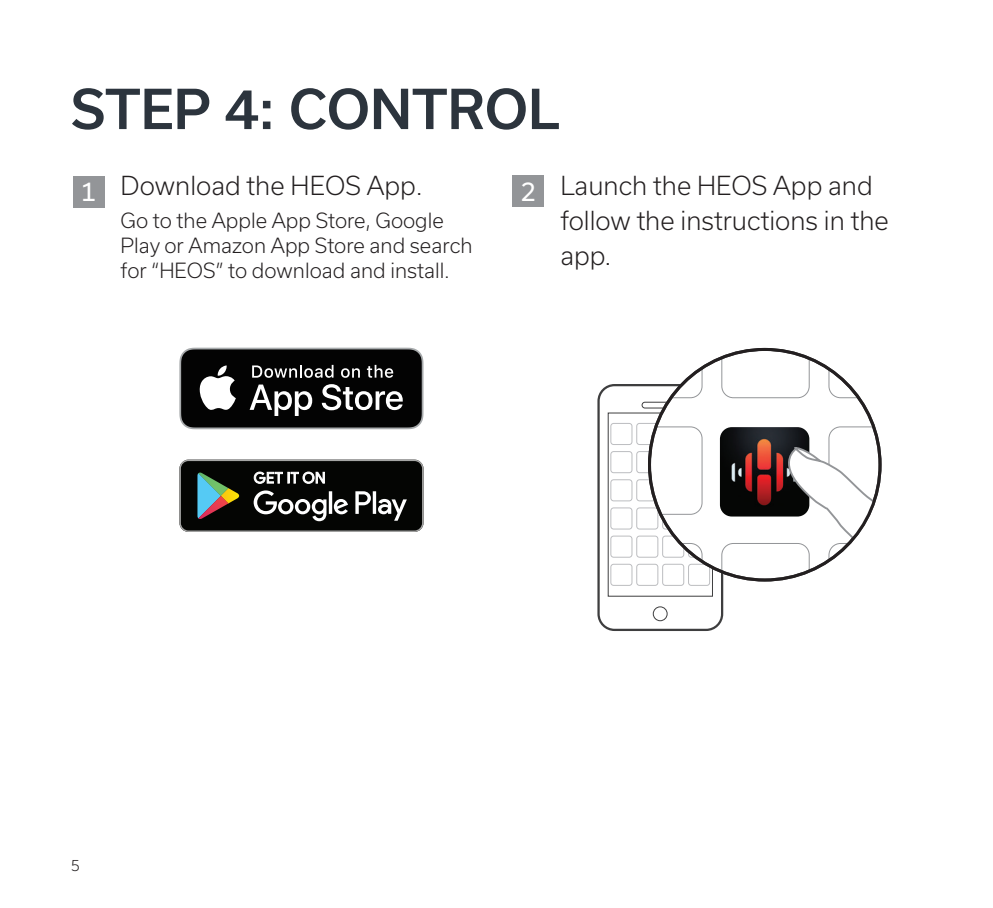
<style>
.page{position:relative;width:993px;height:908px;background:#fff}
.page>*{position:absolute;margin:0;border:0;box-sizing:border-box;transform-origin:0 0}
.t1{font:500 52.5px "Usual";color:#2c343d}
.t2{font:300 25px/35px "Usual";color:#231f20}
.t3{font:25px "Usual";color:#fff}
.t4{font:300 20px/25px "Usual";color:#231f20}
.t5{font:300 15px "Usual";color:#231f20}
</style>
<div class="page">
<div style="left:73px;top:175px;width:32px;height:32px;background:#939598"></div>
<div style="left:597px;top:384px;width:126px;height:246px;border:2px solid #3e3e3f;border-radius:16px"></div>
<div style="left:641px;top:401px;width:37px;height:7px;border:1px solid #3e3e3f;border-radius:3px"></div>
<div style="left:652px;top:606px;width:15px;height:15px;border:1px solid #3e3e3f;border-radius:50%"></div>
<div style="left:649px;top:349px;width:230px;height:230px;background:#fff;border-radius:50%"></div>
<svg style="left:649px;top:366px;width:53px;height:32px"></svg>
<svg style="left:607px;top:412px;width:106px;height:185px"></svg>
<img style="left:719px;top:434px;width:2px;height:76px">
<svg style="left:721px;top:349px;width:158px;height:230px"></svg>
<svg style="left:179px;top:459px;width:244px;height:72px;background:#2e312e"></svg>
<svg style="left:179px;top:347px;width:244px;height:82px;background:#353535"></svg>
<div style="left:512px;top:175px;width:32px;height:31px;background:#939598"></div>
<h1 class="t1" style="left:71px;top:79px;width:490px">STEP 4: CONTROL</h1>
<p class="t2" style="left:120px;top:168px;width:303px">Download the HEOS App.</p>
<p class="t4" style="left:120px;top:207px;width:353px">Go to the Apple App Store, Google<br>Play or Amazon App Store and search for “HEOS” to download and install.</p>
<p class="t3" style="left:81px;top:177px;width:17px">1</p>
<p class="t3" style="left:520px;top:177px;width:17px">2</p>
<p class="t2" style="left:560px;top:168px;width:330px">Launch the HEOS App and follow the instructions in the app.</p>
<p class="t5" style="left:71px;top:856px;width:11px">5</p>
</div>
